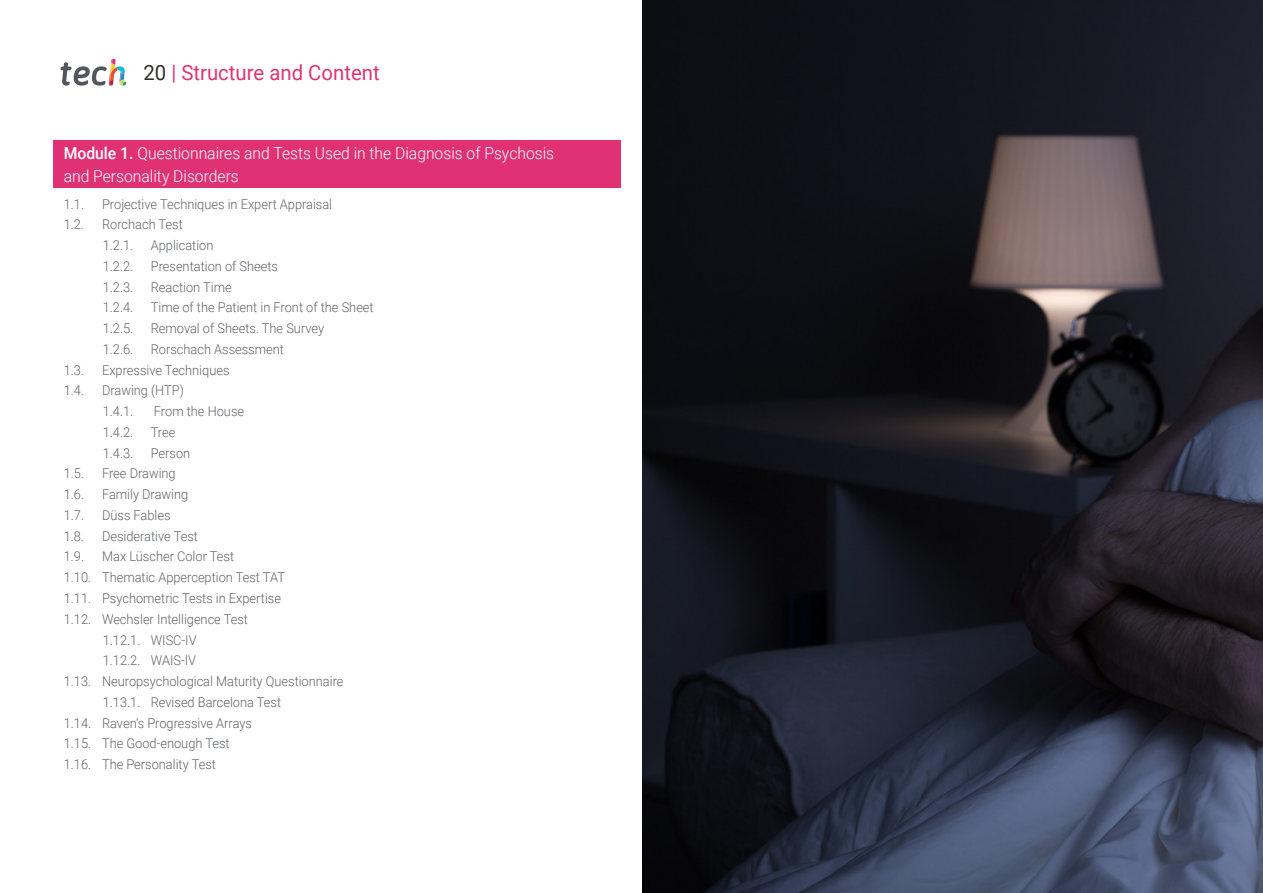
<style>
.page{position:relative;width:1263px;height:893px;background:#fff}
.page>*{position:absolute;margin:0;border:0;box-sizing:border-box;transform-origin:0 0}
.t1{font:21px "Roboto";color:#df3475}
.t2{font:300 16.5px/22.5px "Roboto";color:#fff;scale:.95 1}
.t3{font:300 13.5px/20.7px "Roboto";color:#61646a;scale:.95 1}
.s1{color:#312e20}
.s2{font-weight:500}
</style>
<div class="page">
<div style="left:53px;top:140px;width:568px;height:48px;background:#df3174"></div>
<img style="left:642px;top:0;width:621px;height:893px">
<svg style="left:61px;top:59px;width:65px;height:27px"></svg>
<h1 class="t1" style="left:144px;top:57px;width:238px"><span class="s1">20</span> | Structure and Content</h1>
<p class="t2" style="left:64px;top:141px;width:518px"><span class="s2">Module 1.</span> Questionnaires and Tests Used in the Diagnosis of Psychosis and Personality Disorders</p>
<p class="t3" style="left:64px;top:193px;width:23px">1.1.</p>
<p class="t3" style="left:102px;top:193px;width:244px">Projective Techniques in Expert Appraisal</p>
<p class="t3" style="left:64px;top:214px;width:23px">1.2.</p>
<p class="t3" style="left:102px;top:214px;width:87px">Rorchach Test<br>1.2.1.</p>
<p class="t3" style="left:151px;top:235px;width:67px">Application</p>
<p class="t3" style="left:103px;top:255px;width:34px">1.2.2.</p>
<p class="t3" style="left:151px;top:255px;width:135px">Presentation of Sheets</p>
<p class="t3" style="left:103px;top:276px;width:34px">1.2.3.</p>
<p class="t3" style="left:151px;top:276px;width:87px">Reaction Time</p>
<p class="t3" style="left:103px;top:297px;width:34px">1.2.4.</p>
<p class="t3" style="left:151px;top:297px;width:236px">Time of the Patient in Front of the Sheet</p>
<p class="t3" style="left:103px;top:318px;width:34px">1.2.5.</p>
<p class="t3" style="left:151px;top:318px;width:184px">Removal of Sheets. The Survey</p>
<p class="t3" style="left:103px;top:338px;width:34px">1.2.6.</p>
<p class="t3" style="left:151px;top:338px;width:142px">Rorschach Assessment</p>
<p class="t3" style="left:64px;top:359px;width:23px">1.3.</p>
<p class="t3" style="left:102px;top:359px;width:136px">Expressive Techniques</p>
<p class="t3" style="left:64px;top:380px;width:23px">1.4.</p>
<p class="t3" style="left:102px;top:380px;width:88px">Drawing (HTP)<br>1.4.1.</p>
<p class="t3" style="left:154px;top:401px;width:96px">From the House</p>
<p class="t3" style="left:103px;top:421px;width:34px">1.4.2.</p>
<p class="t3" style="left:151px;top:421px;width:27px">Tree</p>
<p class="t3" style="left:103px;top:442px;width:34px">1.4.3.</p>
<p class="t3" style="left:151px;top:442px;width:43px">Person</p>
<p class="t3" style="left:64px;top:463px;width:23px">1.5.</p>
<p class="t3" style="left:102px;top:463px;width:79px">Free Drawing</p>
<p class="t3" style="left:64px;top:484px;width:23px">1.6.</p>
<p class="t3" style="left:102px;top:484px;width:92px">Family Drawing</p>
<p class="t3" style="left:64px;top:504px;width:23px">1.7.</p>
<p class="t3" style="left:102px;top:504px;width:74px">Düss Fables</p>
<p class="t3" style="left:64px;top:525px;width:23px">1.8.</p>
<p class="t3" style="left:102px;top:525px;width:102px">Desiderative Test</p>
<p class="t3" style="left:64px;top:546px;width:23px">1.9.</p>
<p class="t3" style="left:102px;top:546px;width:141px">Max Lüscher Color Test</p>
<p class="t3" style="left:64px;top:567px;width:234px">1.10. Thematic Apperception Test TAT</p>
<p class="t3" style="left:64px;top:587px;width:230px">1.11. Psychometric Tests in Expertise</p>
<p class="t3" style="left:64px;top:608px;width:195px">1.12. Wechsler Intelligence Test</p>
<p class="t3" style="left:103px;top:629px;width:100px">1.12.1. WISC-IV</p>
<p class="t3" style="left:103px;top:650px;width:100px">1.12.2. WAIS-IV</p>
<p class="t3" style="left:64px;top:670px;width:296px">1.13. Neuropsychological Maturity Questionnaire</p>
<p class="t3" style="left:103px;top:691px;width:189px">1.13.1. Revised Barcelona Test</p>
<p class="t3" style="left:64px;top:712px;width:200px">1.14. Raven's Progressive Arrays</p>
<p class="t3" style="left:64px;top:733px;width:176px">1.15. The Good-enough Test</p>
<p class="t3" style="left:64px;top:753px;width:162px">1.16. The Personality Test</p>
</div>
